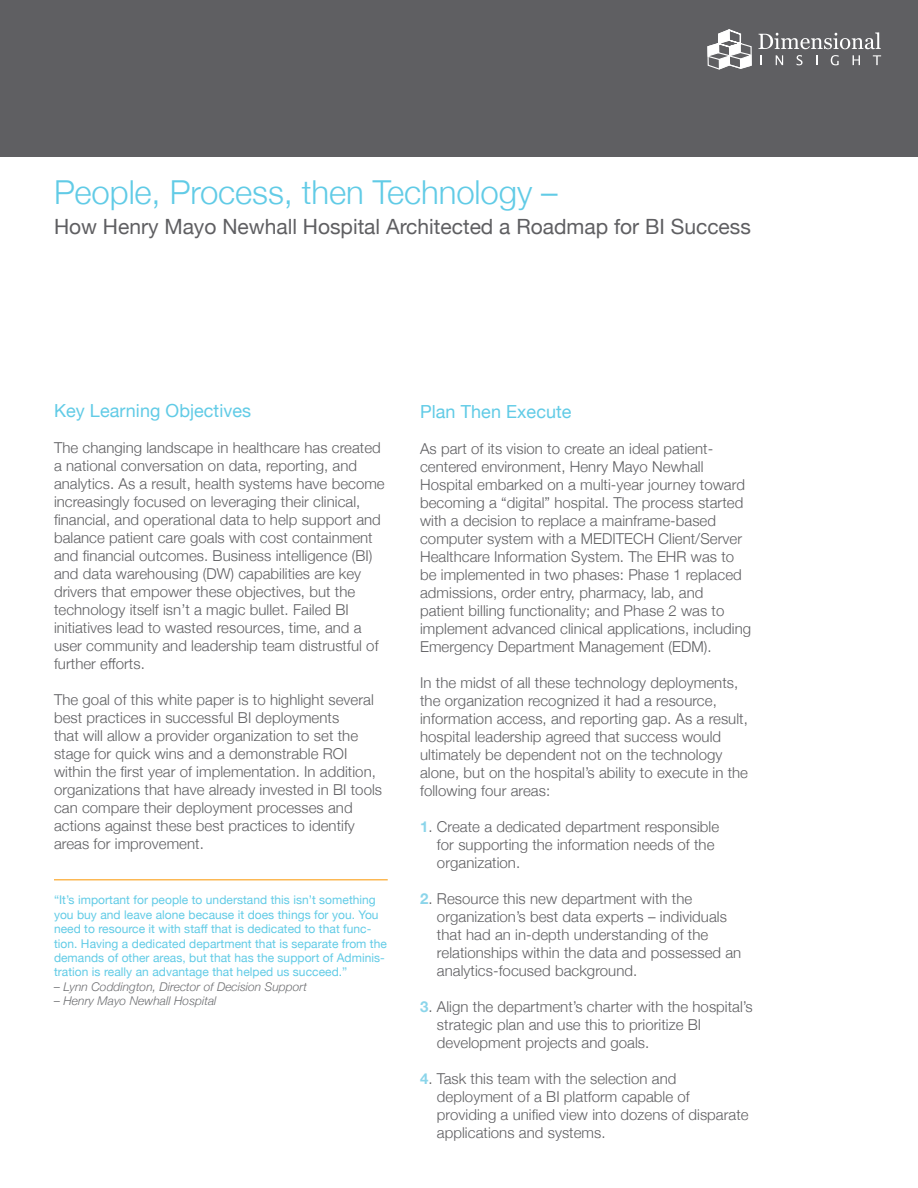
<style>
.page{position:relative;width:918px;height:1188px;background:#fff}
.page>*{position:absolute;margin:0;border:0;box-sizing:border-box;transform-origin:0 0}
.t1{font:300 33px "Helvetica Neue";letter-spacing:-.005em;color:#61cbe6}
.t2{font:21px "Helvetica Neue";color:#5f5f62}
.t3{font:18px "Helvetica Neue";letter-spacing:.005em;color:#61cbe6}
.t4{font:300 15px/18px "Helvetica Neue";letter-spacing:.005em;color:#5f5f62}
.t5{font:12px/14.4px "Helvetica Neue";letter-spacing:.005em;color:#61cbe6}
.t6{font:italic 300 12px "Helvetica Neue";letter-spacing:.005em;color:#6d6e71}
.s1{font-weight:700;color:#8bd5ea}
</style>
<div class="page">
<div style="left:0;top:0;width:918px;height:157px;background:#5f5f62"></div>
<hr style="left:54px;top:879px;width:334px;height:1px;background:#fcb853">
<svg style="left:707px;top:29px;width:45px;height:41px"></svg>
<svg style="left:758px;top:32px;width:123px;height:17px"></svg>
<svg style="left:760px;top:55px;width:2px;height:10px"></svg>
<svg style="left:776px;top:55px;width:7px;height:10px"></svg>
<svg style="left:797px;top:55px;width:6px;height:10px"></svg>
<svg style="left:831px;top:55px;width:8px;height:10px"></svg>
<svg style="left:853px;top:55px;width:7px;height:10px"></svg>
<svg style="left:873px;top:55px;width:8px;height:10px"></svg>
<h1 class="t1" style="left:54px;top:165px;width:505px">People, Process, then Technology –</h1>
<h2 class="t2" style="left:54px;top:212px;width:698px">How Henry Mayo Newhall Hospital Architected a Roadmap for BI Success</h2>
<p class="t3" style="left:54px;top:397px;width:199px">Key Learning Objectives</p>
<p class="t4" style="left:54px;top:438px;width:332px">The changing landscape in healthcare has created a national conversation on data, reporting, and analytics. As a result, health systems have become increasingly focused on leveraging their clinical, financial, and operational data to help support and balance patient care goals with cost containment and financial outcomes. Business intelligence (BI) and data warehousing (DW) capabilities are key drivers that empower these objectives, but the technology itself isn’t a magic bullet. Failed BI initiatives lead to wasted resources, time, and a user community and leadership team distrustful of further efforts.</p>
<p class="t4" style="left:54px;top:690px;width:330px">The goal of this white paper is to highlight several best practices in successful BI deployments<br>that will allow a provider organization to set the stage for quick wins and a demonstrable ROI within the first year of implementation. In addition, organizations that have already invested in BI tools can compare their deployment processes and actions against these best practices to identify areas for improvement.</p>
<p class="t5" style="left:54px;top:894px;width:334px">“It’s important for people to understand this isn’t something you buy and leave alone because it does things for you. You need to resource it with staff that is dedicated to that func&shy;tion. Having a dedicated department that is separate from the demands of other areas, but that has the support of Adminis&shy;tration is really an advantage that helped us succeed.”</p>
<p class="t6" style="left:54px;top:977px;width:254px">– Lynn Coddington, Director of Decision Support</p>
<p class="t6" style="left:54px;top:992px;width:164px">– Henry Mayo Newhall Hospital</p>
<p class="t3" style="left:420px;top:398px;width:153px">Plan Then Execute</p>
<p class="t4" style="left:420px;top:439px;width:333px">As part of its vision to create an ideal patient&shy;centered environment, Henry Mayo Newhall Hospital embarked on a multi-year journey toward becoming a “digital” hospital. The process started with a decision to replace a mainframe-based computer system with a MEDITECH Client/Server Healthcare Information System. The EHR was to be implemented in two phases: Phase 1 replaced admissions, order entry, pharmacy, lab, and patient billing functionality; and Phase 2 was to implement advanced clinical applications, including Emergency Department Management (EDM).</p>
<p class="t4" style="left:420px;top:673px;width:329px">In the midst of all these technology deployments, the organization recognized it had a resource, information access, and reporting gap. As a result, hospital leadership agreed that success would ultimately be dependent not on the technology alone, but on the hospital’s ability to execute in the following four areas:</p>
<p class="t4" style="left:437px;top:817px;width:284px;text-indent:-17px"><span class="s1">1</span>. Create a dedicated department responsible for supporting the information needs of the organization.</p>
<p class="t4" style="left:437px;top:889px;width:306px;text-indent:-17px"><span class="s1">2</span>. Resource this new department with the organization’s best data experts – individuals that had an in-depth understanding of the relationships within the data and possessed an analytics-focused background.</p>
<p class="t4" style="left:437px;top:997px;width:317px;text-indent:-17px"><span class="s1">3</span>. Align the department’s charter with the hospital’s strategic plan and use this to prioritize BI development projects and goals.</p>
<p class="t4" style="left:437px;top:1069px;width:313px;text-indent:-17px"><span class="s1">4</span>. Task this team with the selection and deployment of a BI platform capable of providing a unified view into dozens of disparate applications and systems.</p>
</div>
